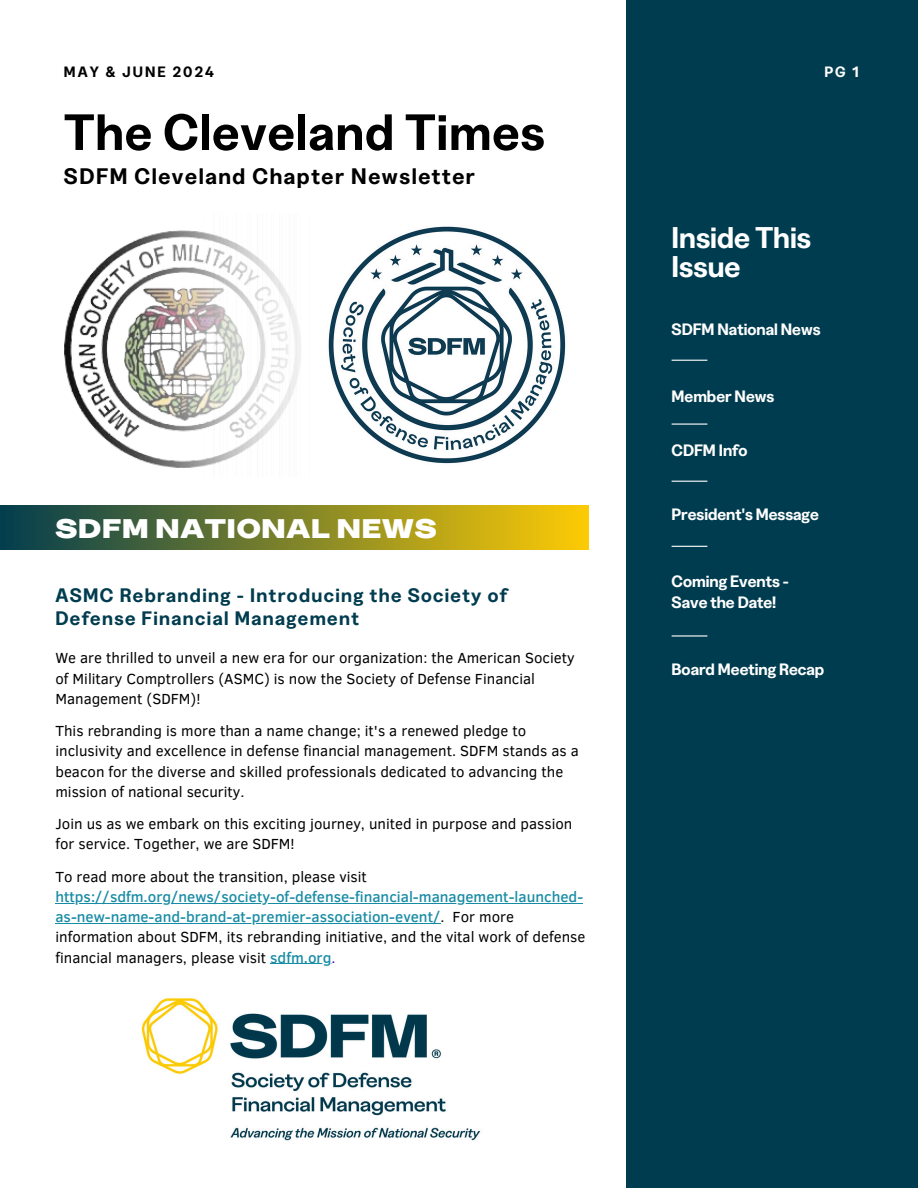
<style>
.page{position:relative;width:918px;height:1188px;background:#fff}
.page>*{position:absolute;margin:0;border:0;box-sizing:border-box;transform-origin:0 0}
.t1{font:600 51px "Greed Standard";letter-spacing:.02em;color:#000}
.t2{font:600 30px/29.2px "Greed Standard";color:#fff}
.t3{font:800 27px "Greed Extended";letter-spacing:.03em;color:#fff}
.t4{font:600 22.5px "Greed Standard";letter-spacing:.07em;color:#000}
.t5{font:600 19.5px/22.5px "Greed Standard";letter-spacing:.07em;color:#003c4f}
.t6{font:600 16.5px "Greed Standard";color:#fff}
.t7{font:15px/20.2px "Clear Sans";color:#000}
.t8{font:500 15px "Clear Sans";color:#198ca5}
.t9{font:600 15px "Greed Standard";letter-spacing:.14em;color:#000}
.t10{font:600 15px "Greed Standard";color:#fff}
.s1{font-weight:500;color:#198ca5}
.s2{color:#3600cf}
</style>
<div class="page">
<div style="left:626px;top:0;width:292px;height:1188px;background:#003c4f"></div>
<hr style="left:672px;top:360px;width:35px;height:1px;background:#fff">
<hr style="left:672px;top:546px;width:35px;height:1px;background:#fff">
<hr style="left:672px;top:424px;width:35px;height:1px;background:#fff">
<hr style="left:672px;top:481px;width:35px;height:1px;background:#fff">
<hr style="left:672px;top:635px;width:35px;height:2px;background:#fff">
<img style="left:141px;top:998px;width:340px;height:143px">
<div style="left:0;top:506px;width:589px;height:43px;background:linear-gradient(to right,#033d4e,#fdcb05)"></div>
<img style="left:328px;top:226px;width:238px;height:238px">
<img style="left:64px;top:230px;width:237px;height:238px">
<hr style="left:55px;top:903px;width:528px;height:1px;background:#198ca5">
<hr style="left:55px;top:923px;width:385px;height:1px;background:#198ca5">
<hr style="left:270px;top:963px;width:61px;height:1px;background:#198ca5">
<h6 class="t9" style="left:64px;top:63px;width:152px">MAY &amp; JUNE 2024</h6>
<h2 class="t10" style="left:824px;top:63px;width:36px">PG 1</h2>
<p class="t1" style="left:64px;top:100px;width:482px">The Cleveland Times</p>
<p class="t4" style="left:64px;top:162px;width:412px">SDFM Cleveland Chapter Newsletter</p>
<p class="t3" style="left:55px;top:512px;width:383px">SDFM NATIONAL NEWS</p>
<h3 class="t5" style="left:55px;top:584px;width:453px">ASMC Rebranding - Introducing the Society of<br>Defense Financial Management</h3>
<p class="t7" style="left:55px;top:647px;width:521px">We are thrilled to unveil a new era for our organization: the American Society of Military Comptrollers (ASMC) is now the Society of Defense Financial<br>Management (SDFM)!</p>
<p class="t7" style="left:55px;top:720px;width:525px">This rebranding is more than a name change; it's a renewed pledge to inclusivity and excellence in defense financial management. SDFM stands as a beacon for the diverse and skilled professionals dedicated to advancing the mission of national security.</p>
<p class="t7" style="left:55px;top:813px;width:518px">Join us as we embark on this exciting journey, united in purpose and passion for service. Together, we are SDFM!</p>
<p class="t7" style="left:55px;top:866px;width:313px">To read more about the transition, please visit</p>
<p class="t8" style="left:55px;top:886px;width:529px">https://sdfm.org/news/society-of-defense-financial-management-launched-</p>
<p class="t7" style="left:55px;top:906px;width:531px"><span class="s1">as-new-name-and-brand-at-premier-association-event/</span>. For more information about SDFM, its rebranding initiative, and the vital work of defense financial managers, please visit <span class="s1">sdfm.org</span><span class="s2">.</span></p>
<p class="t2" style="left:672px;top:222px;width:141px">Inside This<br>Issue</p>
<h6 class="t6" style="left:672px;top:319px;width:150px">SDFM National News</h6>
<h1 class="t6" style="left:672px;top:386px;width:104px">Member News</h1>
<h4 class="t6" style="left:672px;top:440px;width:77px">CDFM Info</h4>
<p class="t6" style="left:672px;top:504px;width:149px">President's Message</p>
<p class="t6" style="left:672px;top:571px;width:119px">Coming Events -</p>
<p class="t6" style="left:672px;top:592px;width:106px">Save the Date!</p>
<h3 class="t6" style="left:672px;top:659px;width:154px">Board Meeting Recap</h3>
</div>
